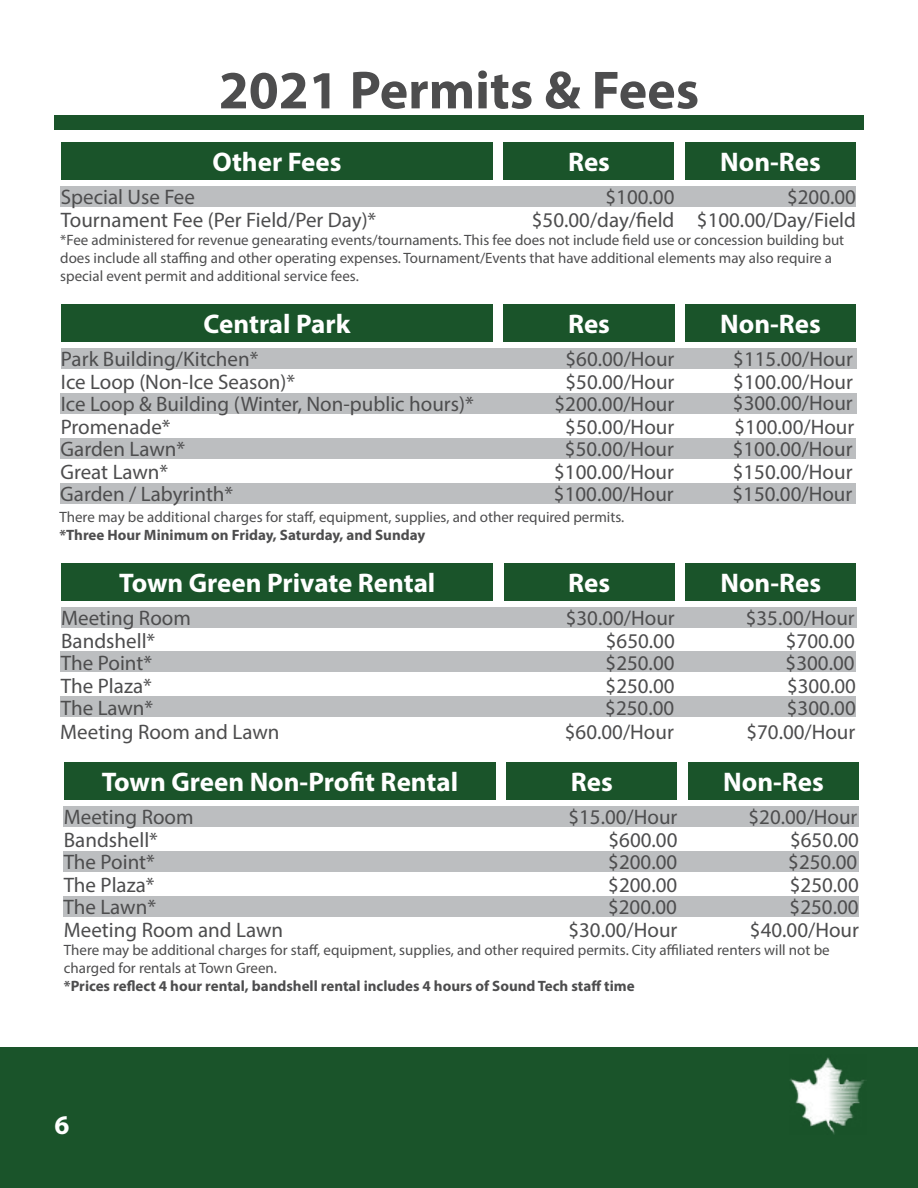
<style>
.page{position:relative;width:918px;height:1188px;background:#fff}
.page>*{position:absolute;margin:0;border:0;box-sizing:border-box;transform-origin:0 0}
.t1{font:700 54px "Myriad Pro";color:#4d4d4e}
.t2{font:700 27px "Myriad Pro";color:#fff}
.t3{font:21px "Myriad Pro";color:#4d4d4e}
.t4{font:15px/18px "Myriad Pro";color:#4d4d4e}
.t5{font:700 15px "Myriad Pro";color:#4d4d4e}
</style>
<div class="page">
<div style="left:54px;top:115px;width:810px;height:14px;background:#1a542a"></div>
<div style="left:60px;top:483px;width:795px;height:21px;background:#bcbec0"></div>
<div style="left:60px;top:438px;width:795px;height:21px;background:#bcbec0"></div>
<div style="left:60px;top:393px;width:796px;height:21px;background:#bcbec0"></div>
<div style="left:61px;top:348px;width:795px;height:21px;background:#bcbec0"></div>
<div style="left:61px;top:304px;width:432px;height:38px;background:#1a542a"></div>
<div style="left:504px;top:304px;width:171px;height:38px;background:#1a542a"></div>
<div style="left:685px;top:304px;width:171px;height:38px;background:#1a542a"></div>
<div style="left:61px;top:696px;width:795px;height:21px;background:#bcbec0"></div>
<div style="left:60px;top:651px;width:795px;height:21px;background:#bcbec0"></div>
<div style="left:61px;top:607px;width:795px;height:21px;background:#bcbec0"></div>
<div style="left:61px;top:563px;width:432px;height:38px;background:#1a542a"></div>
<div style="left:504px;top:563px;width:171px;height:38px;background:#1a542a"></div>
<div style="left:685px;top:563px;width:171px;height:38px;background:#1a542a"></div>
<div style="left:63px;top:896px;width:795px;height:21px;background:#bcbec0"></div>
<div style="left:63px;top:851px;width:795px;height:21px;background:#bcbec0"></div>
<div style="left:64px;top:806px;width:795px;height:21px;background:#bcbec0"></div>
<div style="left:64px;top:762px;width:432px;height:38px;background:#1a542a"></div>
<div style="left:506px;top:762px;width:171px;height:38px;background:#1a542a"></div>
<div style="left:688px;top:762px;width:171px;height:38px;background:#1a542a"></div>
<div style="left:61px;top:186px;width:795px;height:21px;background:#bcbec0"></div>
<div style="left:61px;top:142px;width:432px;height:38px;background:#1a542a"></div>
<div style="left:503px;top:142px;width:171px;height:38px;background:#1a542a"></div>
<div style="left:685px;top:142px;width:171px;height:38px;background:#1a542a"></div>
<div style="left:0;top:1047px;width:918px;height:141px;background:#1a542a"></div>
<img style="left:790px;top:1057px;width:75px;height:77px">
<h1 class="t1" style="left:219px;top:55px;width:482px">2021 Permits &amp; Fees</h1>
<p class="t2" style="left:212px;top:144px;width:131px">Other Fees</p>
<p class="t2" style="left:568px;top:144px;width:43px">Res</p>
<p class="t2" style="left:720px;top:144px;width:102px">Non-Res</p>
<p class="t3" style="left:61px;top:184px;width:136px">Special Use Fee</p>
<p class="t3" style="left:606px;top:184px;width:70px">$100.00</p>
<p class="t3" style="left:787px;top:184px;width:70px">$200.00</p>
<p class="t3" style="left:61px;top:207px;width:317px">Tournament Fee (Per Field/Per Day)*</p>
<p class="t3" style="left:532px;top:207px;width:326px">$50.00/day/field $100.00/Day/Field</p>
<p class="t4" style="left:60px;top:230px;width:785px">*Fee administered for revenue genearating events/tournaments. This fee does not include field use or concession building but does include all staffing and other operating expenses. Tournament/Events that have additional elements may also require a special event permit and additional service fees.</p>
<p class="t2" style="left:204px;top:306px;width:148px">Central Park</p>
<p class="t2" style="left:568px;top:306px;width:43px">Res</p>
<p class="t2" style="left:720px;top:306px;width:102px">Non-Res</p>
<p class="t3" style="left:61px;top:346px;width:199px">Park Building/Kitchen*</p>
<p class="t3" style="left:565px;top:346px;width:111px">$60.00/Hour</p>
<p class="t3" style="left:733px;top:346px;width:121px">$115.00/Hour</p>
<p class="t3" style="left:61px;top:369px;width:236px">Ice Loop (Non-Ice Season)*</p>
<p class="t3" style="left:565px;top:369px;width:111px">$50.00/Hour</p>
<p class="t3" style="left:733px;top:369px;width:121px">$100.00/Hour</p>
<p class="t3" style="left:61px;top:391px;width:415px">Ice Loop &amp; Building (Winter, Non-public hours)*</p>
<p class="t3" style="left:554px;top:391px;width:121px">$200.00/Hour</p>
<p class="t3" style="left:733px;top:390px;width:121px">$300.00/Hour</p>
<p class="t3" style="left:61px;top:414px;width:111px">Promenade*</p>
<p class="t3" style="left:565px;top:414px;width:111px">$50.00/Hour</p>
<p class="t3" style="left:735px;top:414px;width:121px">$100.00/Hour</p>
<p class="t3" style="left:61px;top:436px;width:126px">Garden Lawn*</p>
<p class="t3" style="left:565px;top:436px;width:111px">$50.00/Hour</p>
<p class="t3" style="left:733px;top:436px;width:121px">$100.00/Hour</p>
<p class="t3" style="left:60px;top:459px;width:109px">Great Lawn*</p>
<p class="t3" style="left:554px;top:459px;width:121px">$100.00/Hour</p>
<p class="t3" style="left:733px;top:459px;width:121px">$150.00/Hour</p>
<p class="t3" style="left:60px;top:481px;width:175px">Garden / Labyrinth*</p>
<p class="t3" style="left:554px;top:481px;width:121px">$100.00/Hour</p>
<p class="t3" style="left:732px;top:481px;width:121px">$150.00/Hour</p>
<p class="t4" style="left:59px;top:507px;width:566px">There may be additional charges for staff, equipment, supplies, and other required permits.</p>
<p class="t5" style="left:59px;top:525px;width:367px">*Three Hour Minimum on Friday, Saturday, and Sunday</p>
<p class="t2" style="left:119px;top:565px;width:318px">Town Green Private Rental</p>
<p class="t2" style="left:568px;top:565px;width:43px">Res</p>
<p class="t2" style="left:721px;top:565px;width:102px">Non-Res</p>
<p class="t3" style="left:61px;top:605px;width:131px">Meeting Room</p>
<p class="t3" style="left:566px;top:605px;width:111px">$30.00/Hour</p>
<p class="t3" style="left:746px;top:605px;width:111px">$35.00/Hour</p>
<p class="t3" style="left:61px;top:628px;width:96px">Bandshell*</p>
<p class="t3" style="left:606px;top:628px;width:70px">$650.00</p>
<p class="t3" style="left:786px;top:628px;width:70px">$700.00</p>
<p class="t3" style="left:61px;top:650px;width:93px">The Point*</p>
<p class="t3" style="left:606px;top:650px;width:70px">$250.00</p>
<p class="t3" style="left:786px;top:650px;width:70px">$300.00</p>
<p class="t3" style="left:61px;top:673px;width:92px">The Plaza*</p>
<p class="t3" style="left:606px;top:673px;width:70px">$250.00</p>
<p class="t3" style="left:787px;top:673px;width:70px">$300.00</p>
<p class="t3" style="left:61px;top:695px;width:94px">The Lawn*</p>
<p class="t3" style="left:605px;top:695px;width:70px">$250.00</p>
<p class="t3" style="left:787px;top:695px;width:70px">$300.00</p>
<p class="t3" style="left:60px;top:719px;width:221px">Meeting Room and Lawn</p>
<p class="t3" style="left:565px;top:719px;width:111px">$60.00/Hour</p>
<p class="t3" style="left:746px;top:719px;width:111px">$70.00/Hour</p>
<p class="t2" style="left:102px;top:764px;width:358px">Town Green Non-Profit Rental</p>
<p class="t2" style="left:571px;top:764px;width:43px">Res</p>
<p class="t2" style="left:723px;top:764px;width:102px">Non-Res</p>
<p class="t3" style="left:64px;top:804px;width:131px">Meeting Room</p>
<p class="t3" style="left:568px;top:804px;width:111px">$15.00/Hour</p>
<p class="t3" style="left:748px;top:804px;width:111px">$20.00/Hour</p>
<p class="t3" style="left:64px;top:827px;width:96px">Bandshell*</p>
<p class="t3" style="left:608px;top:827px;width:70px">$600.00</p>
<p class="t3" style="left:790px;top:827px;width:70px">$650.00</p>
<p class="t3" style="left:64px;top:849px;width:93px">The Point*</p>
<p class="t3" style="left:608px;top:849px;width:70px">$200.00</p>
<p class="t3" style="left:788px;top:849px;width:70px">$250.00</p>
<p class="t3" style="left:64px;top:872px;width:92px">The Plaza*</p>
<p class="t3" style="left:608px;top:872px;width:70px">$200.00</p>
<p class="t3" style="left:790px;top:872px;width:70px">$250.00</p>
<p class="t3" style="left:63px;top:894px;width:94px">The Lawn*</p>
<p class="t3" style="left:608px;top:894px;width:70px">$200.00</p>
<p class="t3" style="left:790px;top:894px;width:70px">$250.00</p>
<p class="t4" style="left:64px;top:941px;width:767px">There may be additional charges for staff, equipment, supplies, and other required permits. City affiliated renters will not be charged for rentals at Town Green.</p>
<p class="t5" style="left:64px;top:976px;width:572px">*Prices reflect 4 hour rental, bandshell rental includes 4 hours of Sound Tech staff time</p>
<p class="t3" style="left:64px;top:917px;width:221px">Meeting Room and Lawn</p>
<p class="t3" style="left:568px;top:917px;width:111px">$30.00/Hour</p>
<p class="t3" style="left:750px;top:917px;width:111px">$40.00/Hour</p>
<p class="t2" style="left:55px;top:1107px;width:16px">6</p>
</div>
